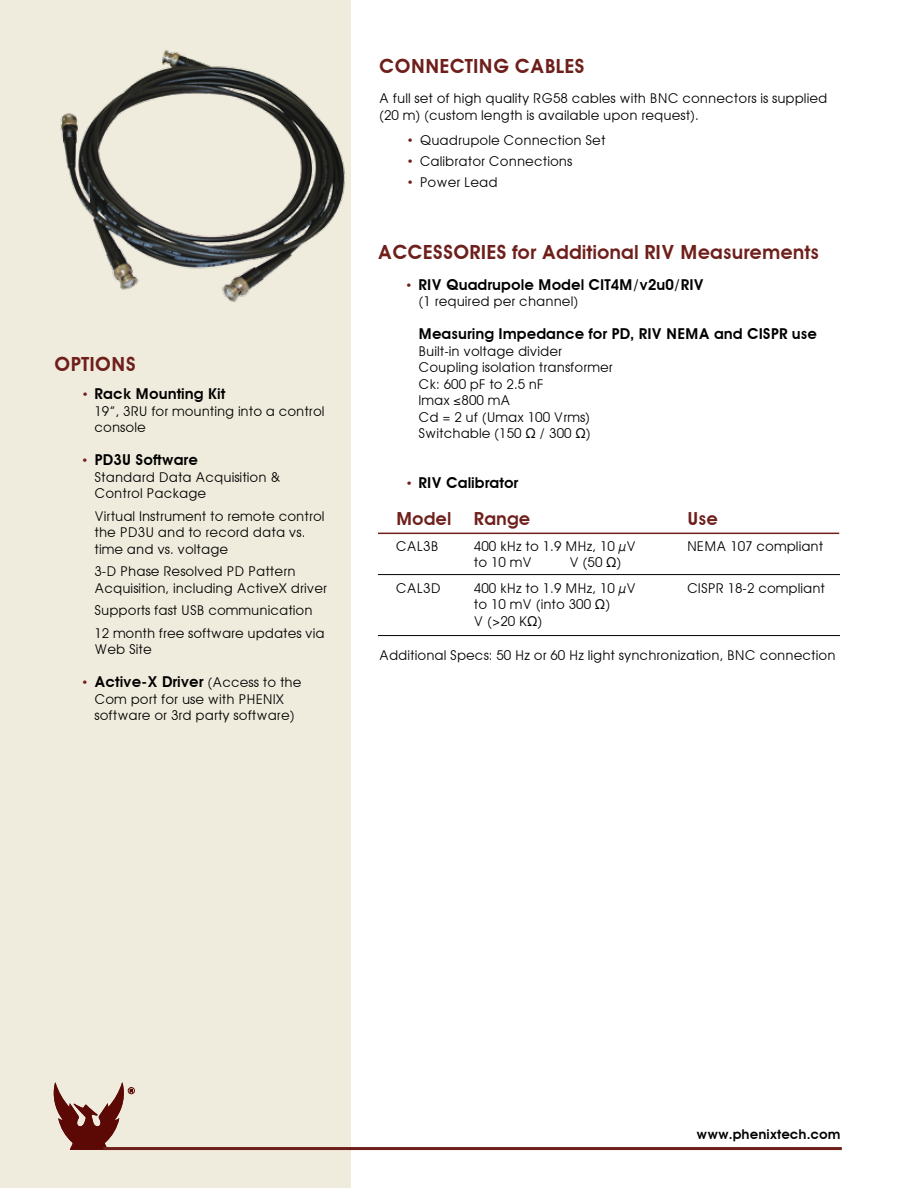
<style>
.page{position:relative;width:918px;height:1188px;background:#fff}
.page>*{position:absolute;margin:0;border:0;box-sizing:border-box;transform-origin:0 0}
.t1{font:600 19.5px "Avant Garde";color:#6e1f1b}
.t2{font:600 18px "Avant Garde";color:#6e1f1b}
.t3{font:600 15px "Avant Garde";color:#000}
.t4{font:13.5px/16.5px "Avant Garde";color:#000}
.t5{font:600 13.5px "Avant Garde";color:#000}
.s1{font-weight:400;font-size:13.5px;color:#6f1f1b}
.s2{font-weight:400;font-size:13.5px}
.s3{color:#6e1f1b}
</style>
<div class="page">
<div style="left:0;top:0;width:351px;height:1188px;background:#f0ecdd"></div>
<div style="left:128px;top:1087px;width:7px;height:7px;border:1px solid #5c0906;border-radius:50%"></div>
<svg style="left:53px;top:1083px;width:80px;height:67px"></svg>
<hr style="left:103px;top:1147px;width:739px;height:3px;background:#6e1f1b">
<hr style="left:378px;top:533px;width:461px;height:1px;background:#6e1f1b">
<hr style="left:378px;top:574px;width:462px;height:1px;background:#000">
<hr style="left:378px;top:635px;width:462px;height:1px;background:#000">
<img style="left:60px;top:50px;width:285px;height:252px">
<h1 class="t1" style="left:54px;top:352px;width:83px">Options</h1>
<p class="t3" style="left:81px;top:385px;width:146px"><span class="s1">•</span> Rack Mounting Kit</p>
<p class="t4" style="left:94px;top:403px;width:232px">19”, 3RU for mounting into a control console</p>
<p class="t3" style="left:81px;top:451px;width:119px"><span class="s1">•</span> PD3U Software</p>
<p class="t4" style="left:94px;top:469px;width:188px">Standard Data Acquisition &amp;<br>Control Package</p>
<p class="t4" style="left:94px;top:508px;width:232px">Virtual Instrument to remote control the PD3U and to record data vs. time and vs. voltage</p>
<p class="t4" style="left:94px;top:563px;width:234px">3-D Phase Resolved PD Pattern<br>Acquisition, including ActiveX driver</p>
<p class="t4" style="left:94px;top:599px;width:232px;line-height:22.5px">Supports fast USB communication<br>12 month free software updates via</p>
<p class="t4" style="left:94px;top:641px;width:59px">Web Site</p>
<p class="t3" style="left:81px;top:673px;width:222px"><span class="s1">•</span> Active-X Driver <span class="s2">(Access to the</span></p>
<p class="t4" style="left:94px;top:691px;width:202px">Com port for use with PHENIX software or 3rd party software)</p>
<h1 class="t1" style="left:379px;top:55px;width:207px">Connecting Cables</h1>
<p class="t4" style="left:379px;top:90px;width:450px">A full set of high quality RG58 cables with BNC connectors is supplied (20 m) (custom length is available upon request).</p>
<p class="t4" style="left:406px;top:132px;width:201px"><span class="s3">•</span> Quadrupole Connection Set</p>
<p class="t4" style="left:406px;top:153px;width:168px"><span class="s3">•</span> Calibrator Connections</p>
<p class="t4" style="left:406px;top:174px;width:93px"><span class="s3">•</span> Power Lead</p>
<h1 class="t1" style="left:378px;top:241px;width:13px">ACCESSORIES</h1>
<h1 class="t1" style="left:512px;top:241px;width:308px">for Additional RIV Measurements</h1>
<p class="t3" style="left:405px;top:275px;width:301px"><span class="s1">•</span> RIV Quadrupole Model CIT4M/v2u0/RIV</p>
<p class="t4" style="left:419px;top:293px;width:161px">(1 required per channel)</p>
<p class="t3" style="left:418px;top:325px;width:400px">Measuring Impedance for PD, RIV NE MA and CISPR use</p>
<p class="t4" style="left:418px;top:342px;width:196px">Built-in voltage divider<br>Coupling isolation transformer<br>Ck: 600 pF to 2.5 nF<br>Imax ≤800 mA<br>Cd = 2 uf (Umax 100 Vrms)<br>Switchable (150 Ω / 300 Ω)</p>
<p class="t3" style="left:405px;top:473px;width:115px"><span class="s1">•</span> RIV Calibrator</p>
<h2 class="t2" style="left:396px;top:508px;width:136px">Model Range</h2>
<h2 class="t2" style="left:687px;top:508px;width:32px">Use</h2>
<p class="t4" style="left:396px;top:538px;width:44px">CAL3B</p>
<p class="t4" style="left:474px;top:538px;width:164px">400 kHz to 1.9 MHz, 10 µV</p>
<p class="t4" style="left:687px;top:538px;width:138px">NEMA 107 compliant</p>
<p class="t4" style="left:474px;top:554px;width:59px">to 10 mV</p>
<p class="t4" style="left:569px;top:554px;width:54px">V (50 Ω)</p>
<p class="t4" style="left:396px;top:580px;width:46px">CAL3D</p>
<p class="t4" style="left:474px;top:580px;width:164px">400 kHz to 1.9 MHz, 10 µV</p>
<p class="t4" style="left:687px;top:580px;width:140px">CISPR 18-2 compliant</p>
<p class="t4" style="left:474px;top:596px;width:138px">to 10 mV (into 300 Ω)<br>V (&gt;20 KΩ)</p>
<p class="t4" style="left:379px;top:646px;width:458px">Additional Specs: 50 Hz or 60 Hz light synchronization, BNC connection</p>
<p class="t5" style="left:697px;top:1126px;width:145px">www.phenixtech.com</p>
</div>
